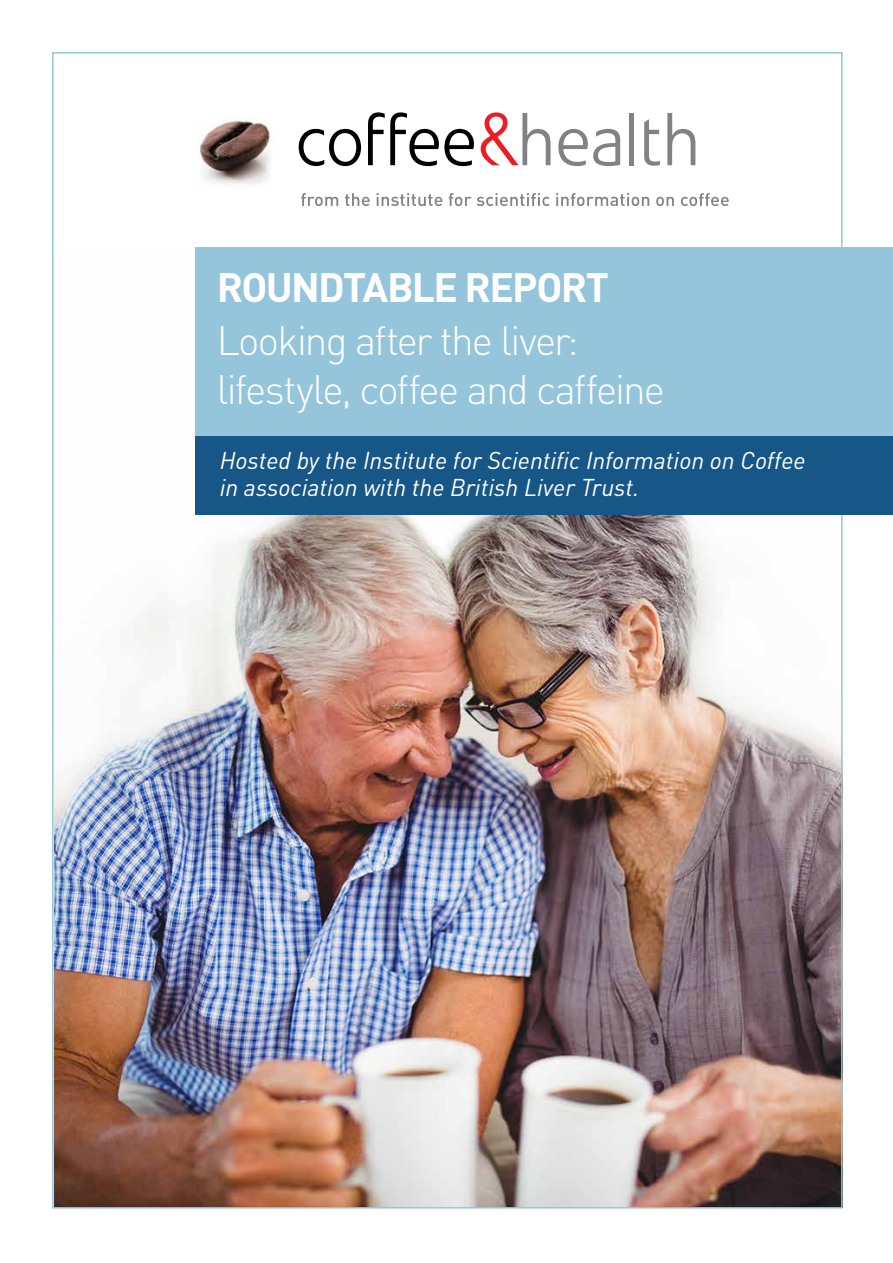
<style>
.page{position:relative;width:893px;height:1263px;background:#fff}
.page>*{position:absolute;margin:0;border:0;box-sizing:border-box;transform-origin:0 0}
.t1{font:300 40.5px/48.6px "DIN";letter-spacing:-.045em;color:#fff}
.t2{font:700 40.5px "DIN";letter-spacing:-.04em;color:#fff}
.t3{font:italic 24px/27px "DIN";color:#fff}
</style>
<div class="page">
<img style="left:55px;top:249px;width:785px;height:956px">
<div style="left:196px;top:248px;width:697px;height:188px;background:#95c5da"></div>
<svg style="left:299px;top:129px;width:62px;height:37px"></svg>
<svg style="left:368px;top:112px;width:106px;height:54px"></svg>
<svg style="left:481px;top:112px;width:69px;height:53px"></svg>
<svg style="left:558px;top:129px;width:62px;height:37px"></svg>
<div style="left:629px;top:113px;width:5px;height:52px;background:#808285"></div>
<svg style="left:644px;top:119px;width:16px;height:47px"></svg>
<svg style="left:667px;top:113px;width:28px;height:52px"></svg>
<img style="left:199px;top:120px;width:72px;height:64px">
<svg style="left:301px;top:193px;width:37px;height:13px"></svg>
<svg style="left:345px;top:193px;width:25px;height:13px"></svg>
<svg style="left:377px;top:193px;width:65px;height:13px"></svg>
<svg style="left:449px;top:193px;width:22px;height:13px"></svg>
<svg style="left:477px;top:193px;width:72px;height:13px"></svg>
<svg style="left:556px;top:193px;width:93px;height:13px"></svg>
<svg style="left:656px;top:197px;width:18px;height:9px"></svg>
<svg style="left:681px;top:193px;width:48px;height:13px"></svg>
<div style="left:196px;top:436px;width:697px;height:78px;background:#165788"></div>
<h1 class="t2" style="left:217px;top:261px;width:394px">ROUNDTABLE REPORT</h1>
<h1 class="t1" style="left:217px;top:316px;width:450px">Looking after the liver: lifestyle, coffee and caffeine</h1>
<p class="t3" style="left:220px;top:447px;width:587px">Hosted by the Institute for Scientific Information on Coffee in association with the British Liver Trust.</p>
</div>
